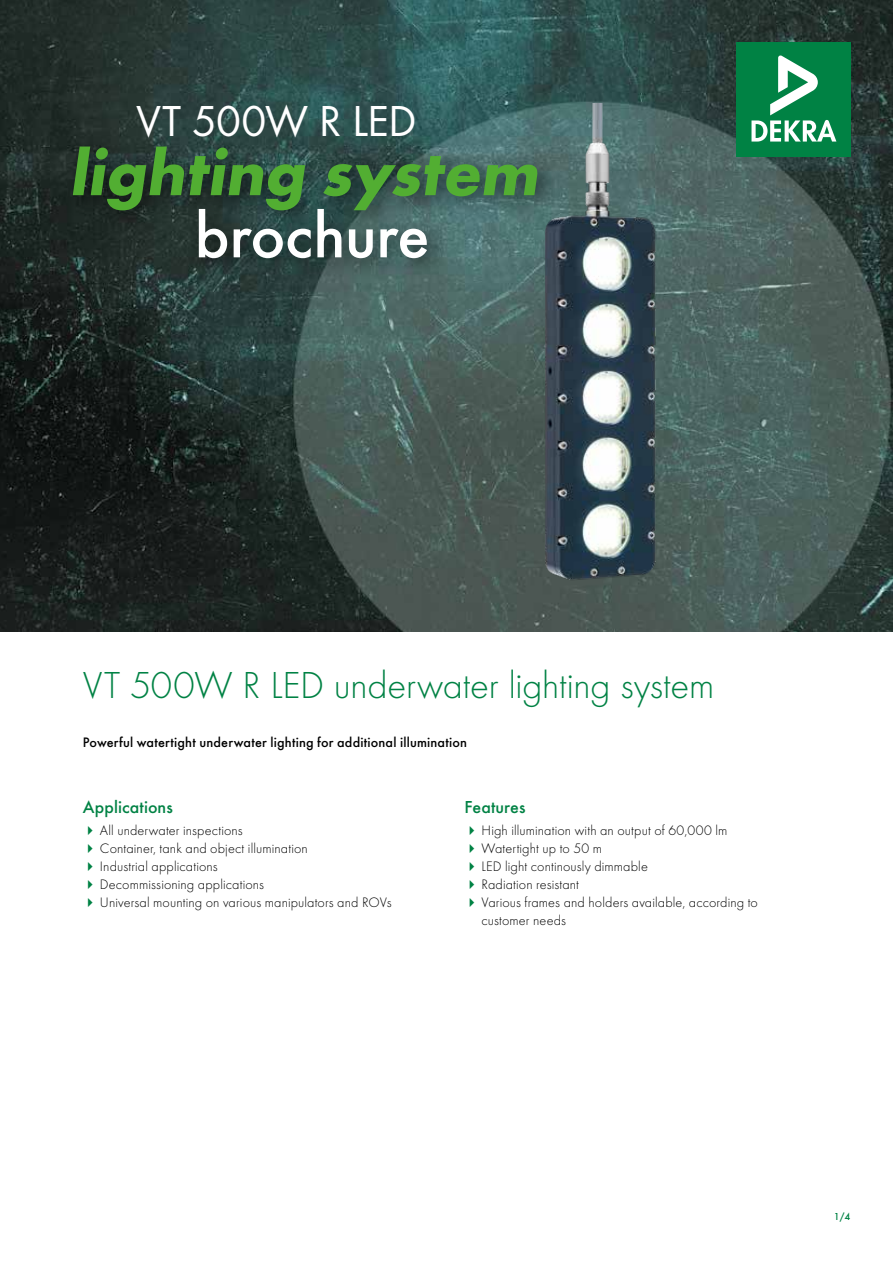
<style>
.page{position:relative;width:893px;height:1263px;background:#fff}
.page>*{position:absolute;margin:0;border:0;box-sizing:border-box;transform-origin:0 0}
.t1{font:700 66.3px "Futura";color:#52ae32}
.t2{font:500 66.3px "Futura";letter-spacing:-.01em;color:#fff}
.t3{font:45px "Futura Boo";letter-spacing:-.005em;color:#fff}
.t4{font:300 39px "Futura";letter-spacing:-.005em;color:#008244}
.t5{font:500 18px "Futura";letter-spacing:.005em;color:#008244}
.t6{font:300 14.25px/18px "Futura";letter-spacing:.01em;color:#000}
.t7{font:500 14.25px "Futura";letter-spacing:.015em;color:#000}
.t8{font:500 10.5px "Futura";color:#008244}
</style>
<div class="page">
<img style="left:0;top:0;width:893px;height:631px">
<img style="left:427px;top:103px;width:341px;height:512px">
<div style="left:736px;top:43px;width:114px;height:114px;background:#008244"></div>
<svg style="left:751px;top:55px;width:85px;height:87px"></svg>
<div style="left:63px;top:136px;width:496px;height:96px;background:#000;opacity:.55"></div>
<div style="left:188px;top:199px;width:261px;height:82px;background:#000;opacity:.55"></div>
<h2 class="t3" style="left:136px;top:90px;width:281px">VT 500W R LED</h2>
<h1 class="t1" style="left:69px;top:124px;width:483px">lighting system</h1>
<h1 class="t2" style="left:195px;top:196px;width:236px">brochure</h1>
<h3 class="t4" style="left:83px;top:663px;width:633px">VT 500W R LED underwater lighting system</h3>
<p class="t7" style="left:83px;top:734px;width:386px">Powerful watertight underwater lighting for additional illumination</p>
<p class="t5" style="left:83px;top:796px;width:91px">Applications</p>
<p class="t6" style="left:100px;top:822px;width:293px">All underwater inspections<br>Container, tank and object illumination<br>Industrial applications<br>Decommissioning applications<br>Universal mounting on various manipulators and ROVs</p>
<p class="t5" style="left:465px;top:796px;width:62px">Features</p>
<p class="t6" style="left:482px;top:822px;width:278px">High illumination with an output of 60,000 lm<br>Watertight up to 50 m<br>LED light continously dimmable<br>Radiation resistant<br>Various frames and holders available, according to customer needs</p>
<p class="t8" style="left:834px;top:1210px;width:18px">1/4</p>
</div>
